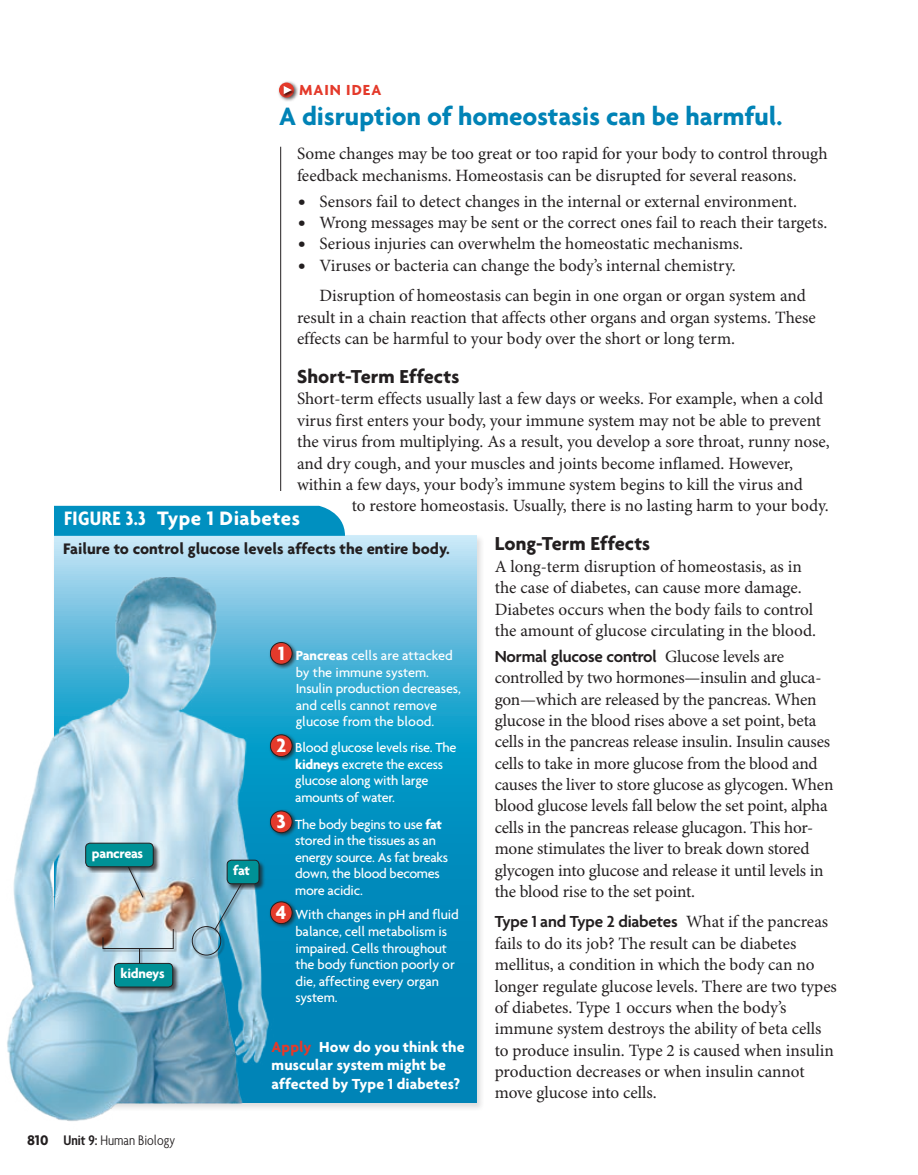
<style>
.page{position:relative;width:918px;height:1175px;background:#fff}
.page>*{position:absolute;margin:0;border:0;box-sizing:border-box;transform-origin:0 0}
.t1{font:700 27px "Agenda";color:#0083b6}
.t2{font:700 21px "Agenda";letter-spacing:.02em;color:#fff}
.t3{font:700 condensed 21px "Agenda";color:#fff}
.t4{font:700 20.25px "Agenda";letter-spacing:.005em;color:#231f20}
.t5{font:17.25px/21.3px "Minion Pro";letter-spacing:-.005em;color:#231f20}
.t6{font:600 17.25px "Agenda";letter-spacing:-.01em;color:#231f20}
.t7{font:700 16.5px "Agenda";color:#231f20}
.t8{font:700 15.75px/18.8px "Agenda";letter-spacing:.005em;color:#fff}
.t9{font:700 15.75px "Agenda";color:#e43a2b}
.t10{font:300 condensed 15px "Agenda";color:#231f20}
.t11{font:500 14.25px/16.5px "Agenda";letter-spacing:-.015em;color:#fff}
.t12{font:700 14.25px "Agenda";letter-spacing:-.02em;color:#fff}
.s1{font-family:"Agenda";font-weight:600}
.s2{font-family:"Minion Pro";font-weight:400}
.s3{font-stretch:condensed}
.s4{font-weight:700;font-size:20.7px}
.s5{font-weight:700}
.s6{color:#e43a2b}
.s7{font-weight:700;font-stretch:normal}
.s8{font-weight:600}
</style>
<div class="page">
<div style="left:52px;top:533px;width:432px;height:577px;background:#231f20;opacity:.15"></div>
<svg style="left:54px;top:535px;width:423px;height:567px"></svg>
<div style="left:54px;top:506px;width:291px;height:30px;background:#0090c0"></div>
<img style="left:7px;top:577px;width:280px;height:544px">
<div style="left:123px;top:855px;width:23px;height:45px;background:#231f20;opacity:.75"></div>
<svg style="left:122px;top:873px;width:22px;height:25px"></svg>
<div style="left:103px;top:929px;width:74px;height:23px;background:#231f20;opacity:.75"></div>
<svg style="left:102px;top:928px;width:72px;height:36px"></svg>
<div style="left:192px;top:926px;width:32px;height:32px;background:#231f20;opacity:.75"></div>
<div style="left:192px;top:926px;width:29px;height:29px;border:1px solid #231f20;border-radius:50%"></div>
<div style="left:215px;top:878px;width:32px;height:54px;background:#231f20;opacity:.75"></div>
<svg style="left:214px;top:878px;width:31px;height:52px"></svg>
<div style="left:277px;top:81px;width:21px;height:21px;background:#231f20;opacity:.75"></div>
<svg style="left:279px;top:82px;width:15px;height:16px"></svg>
<svg style="left:283px;top:85px;width:11px;height:13px"></svg>
<hr style="left:280px;top:147px;width:1px;height:344px;background:#231f20">
<div style="left:268px;top:732px;width:29px;height:29px;background:#231f20;opacity:.75"></div>
<div style="left:270px;top:734px;width:22px;height:22px;background:#e43a2b;border-radius:50%"></div>
<div style="left:270px;top:734px;width:22px;height:23px;border:1px solid #231f20;border-radius:50%"></div>
<div style="left:268px;top:808px;width:29px;height:29px;background:#231f20;opacity:.75"></div>
<div style="left:270px;top:811px;width:22px;height:21px;background:#e43a2b;border-radius:50%"></div>
<div style="left:270px;top:810px;width:22px;height:23px;border:1px solid #231f20;border-radius:50%"></div>
<div style="left:268px;top:899px;width:29px;height:29px;background:#231f20;opacity:.75"></div>
<div style="left:270px;top:901px;width:22px;height:22px;background:#e43a2b;border-radius:50%"></div>
<div style="left:270px;top:901px;width:22px;height:23px;border:1px solid #231f20;border-radius:50%"></div>
<div style="left:268px;top:640px;width:29px;height:29px;background:#231f20;opacity:.75"></div>
<div style="left:270px;top:642px;width:22px;height:22px;background:#e43a2b;border-radius:50%"></div>
<div style="left:270px;top:642px;width:22px;height:22px;border:1px solid #231f20;border-radius:50%"></div>
<div style="left:85px;top:842px;width:75px;height:31px;background:#231f20;opacity:.75"></div>
<div style="left:86px;top:843px;width:67px;height:23px;background:#009196;border-radius:4px"></div>
<div style="left:86px;top:843px;width:67px;height:24px;border:1px solid #231f20;border-radius:4px"></div>
<div style="left:226px;top:859px;width:40px;height:31px;background:#231f20;opacity:.75"></div>
<div style="left:227px;top:860px;width:32px;height:23px;background:#009196;border-radius:4px"></div>
<div style="left:227px;top:860px;width:32px;height:24px;border:1px solid #231f20;border-radius:4px"></div>
<div style="left:114px;top:962px;width:65px;height:31px;background:#231f20;opacity:.75"></div>
<div style="left:114px;top:963px;width:59px;height:24px;background:#009196;border-radius:4px"></div>
<div style="left:114px;top:963px;width:59px;height:24px;border:1px solid #231f20;border-radius:4px"></div>
<p class="t9" style="left:299px;top:80px;width:12px">Main</p>
<p class="t9" style="left:346px;top:80px;width:27px">Idea</p>
<h1 class="t1" style="left:279px;top:99px;width:505px">A disruption of homeostasis can be harmful.</h1>
<p class="t5" style="left:297px;top:144px;width:532px">Some changes may be too great or too rapid for your body to control through feedback mechanisms. Homeostasis can be disrupted for several reasons.</p>
<p class="t5" style="left:299px;top:191px;width:500px"><span class="s1">•</span> Sensors fail to detect changes in the internal or external environment.</p>
<p class="t5" style="left:299px;top:213px;width:530px"><span class="s1">•</span> Wrong messages may be sent or the correct ones fail to reach their targets.</p>
<p class="t5" style="left:299px;top:234px;width:446px"><span class="s1">•</span> Serious injuries can overwhelm the homeostatic mechanisms.</p>
<p class="t5" style="left:319px;top:251px;width:488px;line-height:30.5px;text-indent:-21px"><span class="s1">•</span> Viruses or bacteria can change the body’s internal chemistry.<br>Disruption of homeostasis can begin in one organ or organ system and</p>
<p class="t5" style="left:297px;top:307px;width:520px">result in a chain reaction that affects other organs and organ systems. These effects can be harmful to your body over the short or long term.</p>
<p class="t4" style="left:297px;top:364px;width:164px">Short-Term Effects</p>
<p class="t5" style="left:297px;top:389px;width:534px">Short-term effects usually last a few days or weeks. For example, when a cold virus first enters your body, your immune system may not be able to prevent the virus from multiplying. As a result, you develop a sore throat, runny nose, and dry cough, and your muscles and joints become inflamed. However, within a few days, your body’s immune system begins to kill the virus and</p>
<p class="t5" style="left:352px;top:496px;width:478px">to restore homeostasis. Usually, there is no lasting harm to your body.</p>
<p class="t4" style="left:495px;top:531px;width:157px">Long-Term Effects</p>
<p class="t5" style="left:495px;top:556px;width:323px">A long-term disruption of homeostasis, as in the case of diabetes, can cause more damage.<br>Diabetes occurs when the body fails to control the amount of glucose circulating in the blood.</p>
<p class="t6" style="left:495px;top:647px;width:291px">Normal glucose control <span class="s2">Glucose levels are</span></p>
<p class="t5" style="left:495px;top:667px;width:340px">controlled by two hormones—insulin and gluca&shy;gon—which are released by the pancreas. When glucose in the blood rises above a set point, beta cells in the pancreas release insulin. Insulin causes cells to take in more glucose from the blood and causes the liver to store glucose as glycogen. When blood glucose levels fall below the set point, alpha cells in the pancreas release glucagon. This hor&shy;mone stimulates the liver to break down stored glycogen into glucose and release it until levels in the blood rise to the set point.</p>
<p class="t6" style="left:495px;top:912px;width:335px">Type 1 and Type 2 diabetes <span class="s2">What if the pancreas</span></p>
<p class="t5" style="left:495px;top:933px;width:344px">fails to do its job? The result can be diabetes mellitus, a condition in which the body can no longer regulate glucose levels. There are two types of diabetes. Type 1 occurs when the body’s immune system destroys the ability of beta cells to produce insulin. Type 2 is caused when insulin production decreases or when insulin cannot move glucose into cells.</p>
<p class="t3" style="left:64px;top:505px;width:19px">FIGURE</p>
<p class="t2" style="left:126px;top:505px;width:176px"><span class="s3">3.3</span> Type 1 Diabetes</p>
<p class="t7" style="left:63px;top:539px;width:388px">Failure to control glucose levels affects the entire body.</p>
<p class="t11" style="left:296px;top:647px;width:167px;text-indent:-18px"><span class="s4">1</span> <span class="s5">Pancreas</span> cells are attacked by the immune system.<br>Insulin production decreases, and cells cannot remove glucose from the blood.</p>
<p class="t11" style="left:295px;top:739px;width:163px;text-indent:-19px"><span class="s4">2</span> Blood glucose levels rise. The <span class="s5">kidneys</span> excrete the excess glucose along with large amounts of water.</p>
<p class="t11" style="left:295px;top:815px;width:155px;text-indent:-19px"><span class="s4">3</span> The body begins to use <span class="s5">fat </span>stored in the tissues as an energy source. As fat breaks down, the blood becomes more acidic.</p>
<p class="t11" style="left:295px;top:906px;width:165px;text-indent:-20px"><span class="s4">4</span> With changes in pH and fluid balance, cell metabolism is impaired. Cells throughout the body function poorly or die, affecting every organ system.</p>
<p class="t12" style="left:92px;top:845px;width:53px">pancreas</p>
<p class="t12" style="left:233px;top:862px;width:18px">fat</p>
<p class="t12" style="left:121px;top:965px;width:46px">kidneys</p>
<p class="t8" style="left:272px;top:1036px;width:195px"><span class="s6">Apply</span> How do you think the muscular system might be affected by Type 1 diabetes?</p>
<p class="t10" style="left:27px;top:1132px;width:150px"><span class="s7">810</span> <span class="s8">Unit 9:</span> Human Biology</p>
</div>
